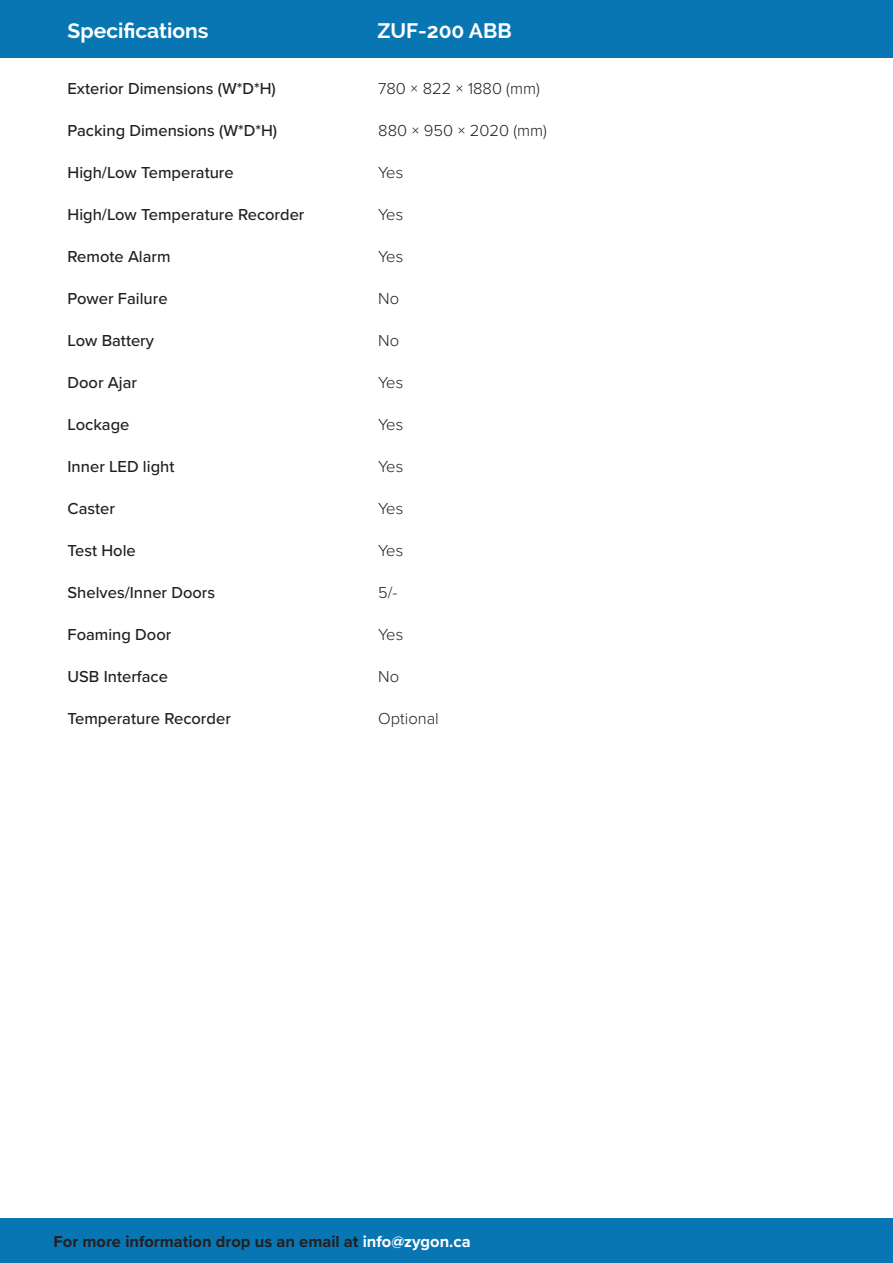
<style>
.page{position:relative;width:893px;height:1263px;background:#fff}
.page>*{position:absolute;margin:0;border:0;box-sizing:border-box;transform-origin:0 0}
.t1{font:700 21px "Raleway";color:#fff}
.t2{font:500 16.5px "Proxima Nova";color:#231f20}
.t3{font:300 16.5px "Proxima Nova";color:#231f20}
.t4{font:700 16.5px "Proxima Nova";color:#231f20}
.s1{color:#fff}
</style>
<div class="page">
<div style="left:0;top:1219px;width:892px;height:44px;background:#0976b4"></div>
<div style="left:0;top:0;width:893px;height:57px;background:#0976b4"></div>
<p class="t1" style="left:68px;top:18px;width:143px">Specifications</p>
<p class="t1" style="left:377px;top:18px;width:136px">ZUF-200 ABB</p>
<p class="t2" style="left:68px;top:77px;width:210px">Exterior Dimensions (W*D*H)</p>
<p class="t2" style="left:68px;top:119px;width:211px">Packing Dimensions (W*D*H)</p>
<p class="t2" style="left:68px;top:161px;width:168px">High/Low Temperature</p>
<p class="t2" style="left:68px;top:203px;width:238px">High/Low Temperature Recorder</p>
<p class="t2" style="left:68px;top:245px;width:105px">Remote Alarm</p>
<p class="t2" style="left:68px;top:287px;width:102px">Power Failure</p>
<p class="t2" style="left:68px;top:329px;width:88px">Low Battery</p>
<p class="t2" style="left:68px;top:371px;width:71px">Door Ajar</p>
<p class="t2" style="left:68px;top:413px;width:63px">Lockage</p>
<p class="t2" style="left:68px;top:455px;width:108px">Inner LED light</p>
<p class="t2" style="left:68px;top:497px;width:49px">Caster</p>
<p class="t2" style="left:68px;top:539px;width:70px">Test Hole</p>
<p class="t2" style="left:68px;top:581px;width:149px">Shelves/Inner Doors</p>
<p class="t2" style="left:68px;top:623px;width:105px">Foaming Door</p>
<p class="t2" style="left:68px;top:665px;width:102px">USB Interface</p>
<p class="t2" style="left:68px;top:706px;width:165px">Temperature Recorder</p>
<p class="t3" style="left:378px;top:76px;width:163px">780 × 822 × 1880 (mm)</p>
<p class="t3" style="left:378px;top:118px;width:170px">880 × 950 × 2020 (mm)</p>
<p class="t3" style="left:378px;top:160px;width:26px">Yes</p>
<p class="t3" style="left:378px;top:202px;width:26px">Yes</p>
<p class="t3" style="left:378px;top:244px;width:26px">Yes</p>
<p class="t3" style="left:378px;top:286px;width:22px">No</p>
<p class="t3" style="left:378px;top:328px;width:22px">No</p>
<p class="t3" style="left:378px;top:370px;width:26px">Yes</p>
<p class="t3" style="left:378px;top:412px;width:26px">Yes</p>
<p class="t3" style="left:378px;top:454px;width:26px">Yes</p>
<p class="t3" style="left:378px;top:496px;width:26px">Yes</p>
<p class="t3" style="left:378px;top:538px;width:26px">Yes</p>
<p class="t3" style="left:378px;top:580px;width:21px">5/-</p>
<p class="t3" style="left:378px;top:622px;width:26px">Yes</p>
<p class="t3" style="left:378px;top:664px;width:22px">No</p>
<p class="t3" style="left:378px;top:706px;width:62px">Optional</p>
<p class="t4" style="left:53px;top:1229px;width:419px">For more information drop us an email at <span class="s1">info@zygon.ca</span></p>
</div>
